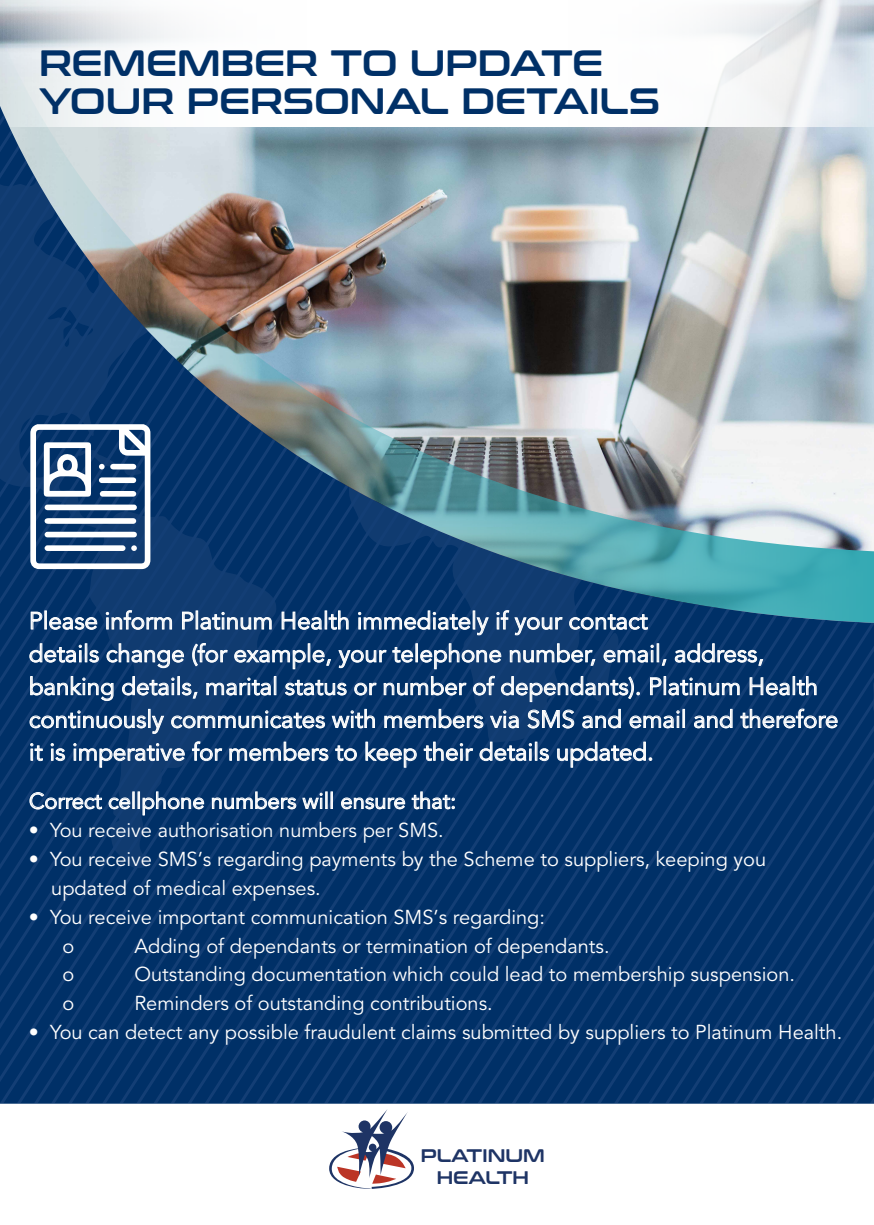
<style>
.page{position:relative;width:874px;height:1225px;background:#fff}
.page>*{position:absolute;margin:0;border:0;box-sizing:border-box;transform-origin:0 0}
.t1{font:36.4px/38px "Conthrax Sb";color:#003067}
.t2{font:24px/32.8px "Avenir";color:#fff}
.t3{font:22px "Avenir";color:#fff}
.t4{font:20px/28.8px "Avenir";color:#fff}
.t5{font:18.2px/21.8px "Conthrax Sb";color:#1e3465;text-align:center}
</style>
<div class="page">
<svg style="left:0;top:0;width:873px;height:34px"></svg>
<svg style="left:329px;top:1109px;width:85px;height:79px"></svg>
<svg style="left:0;top:34px;width:873px;height:55px"></svg>
<img style="left:0;top:89px;width:873px;height:1014px">
<svg style="left:30px;top:611px;width:13px;height:19px"></svg>
<div style="left:44px;top:610px;width:3px;height:19px;border:1px solid #fff"></div>
<svg style="left:49px;top:616px;width:49px;height:14px"></svg>
<svg style="left:106px;top:609px;width:66px;height:21px"></svg>
<svg style="left:181px;top:611px;width:13px;height:19px"></svg>
<div style="left:195px;top:610px;width:3px;height:19px;border:1px solid #fff"></div>
<svg style="left:200px;top:612px;width:72px;height:18px"></svg>
<svg style="left:281px;top:611px;width:41px;height:19px"></svg>
<div style="left:324px;top:610px;width:3px;height:19px;border:1px solid #fff"></div>
<svg style="left:328px;top:610px;width:21px;height:20px"></svg>
<svg style="left:358px;top:610px;width:131px;height:26px;background:#3a5e8a"></svg>
<svg style="left:496px;top:609px;width:152px;height:27px;background:#355a87"></svg>
<svg style="left:29px;top:642px;width:808px;height:92px;background:#2d5482"></svg>
<svg style="left:30px;top:743px;width:13px;height:18px"></svg>
<svg style="left:51px;top:743px;width:15px;height:18px"></svg>
<svg style="left:73px;top:743px;width:112px;height:25px;background:#3f628d"></svg>
<svg style="left:191px;top:741px;width:166px;height:20px;background:#40638d"></svg>
<svg style="left:365px;top:741px;width:52px;height:27px"></svg>
<svg style="left:423px;top:741px;width:108px;height:20px;background:#466991"></svg>
<div style="left:534px;top:741px;width:3px;height:20px;border:1px solid #fff"></div>
<svg style="left:538px;top:748px;width:11px;height:13px"></svg>
<svg style="left:556px;top:741px;width:96px;height:27px;background:#375c88"></svg>
<svg style="left:29px;top:791px;width:102px;height:19px;background:#43658f"></svg>
<div style="left:132px;top:791px;width:3px;height:18px;border:1px solid #fff"></div>
<div style="left:137px;top:791px;width:3px;height:18px;border:1px solid #fff"></div>
<svg style="left:142px;top:791px;width:62px;height:25px;background:#3a5f8a"></svg>
<svg style="left:211px;top:791px;width:116px;height:23px;background:#395e89"></svg>
<div style="left:330px;top:791px;width:3px;height:18px;border:1px solid #fff"></div>
<svg style="left:340px;top:797px;width:65px;height:12px"></svg>
<svg style="left:411px;top:791px;width:43px;height:18px"></svg>
<svg style="left:30px;top:424px;width:120px;height:145px"></svg>
<h1 class="t1" style="left:39px;top:42px;width:622px">REMEMBER TO UPDATE<br>YOUR PERSONAL DETAILS</h1>
<p class="t2" style="left:29px;top:605px;width:810px">Please inform Platinum Health immediately if your contact<br>details change (for example, your telephone number, email, address, banking details, marital status or number of dependants). Platinum Health continuously communicates with members via SMS and email and therefore it is imperative for members to keep their details updated.</p>
<p class="t3" style="left:29px;top:784px;width:428px">Correct cellphone numbers will ensure that:</p>
<p class="t4" style="left:29px;top:816px;width:416px">• You receive authorisation numbers per SMS.</p>
<p class="t4" style="left:51px;top:845px;width:716px;text-indent:-22px">• You receive SMS’s regarding payments by the Scheme to suppliers, keeping you updated of medical expenses.</p>
<p class="t4" style="left:62px;top:903px;width:484px;text-indent:-33px">• You receive important communication SMS’s regarding: o</p>
<p class="t4" style="left:134px;top:932px;width:476px">Adding of dependants or termination of dependants.</p>
<p class="t4" style="left:62px;top:960px;width:13px">o</p>
<p class="t4" style="left:134px;top:960px;width:662px">Outstanding documentation which could lead to membership suspension.</p>
<p class="t4" style="left:62px;top:989px;width:13px">o</p>
<p class="t4" style="left:134px;top:989px;width:360px">Reminders of outstanding contributions.</p>
<p class="t4" style="left:29px;top:1018px;width:814px">• You can detect any possible fraudulent claims submitted by suppliers to Platinum Health.</p>
<p class="t5" style="left:420px;top:1143px;width:125px">PLATINUM<br>HEALTH</p>
</div>
